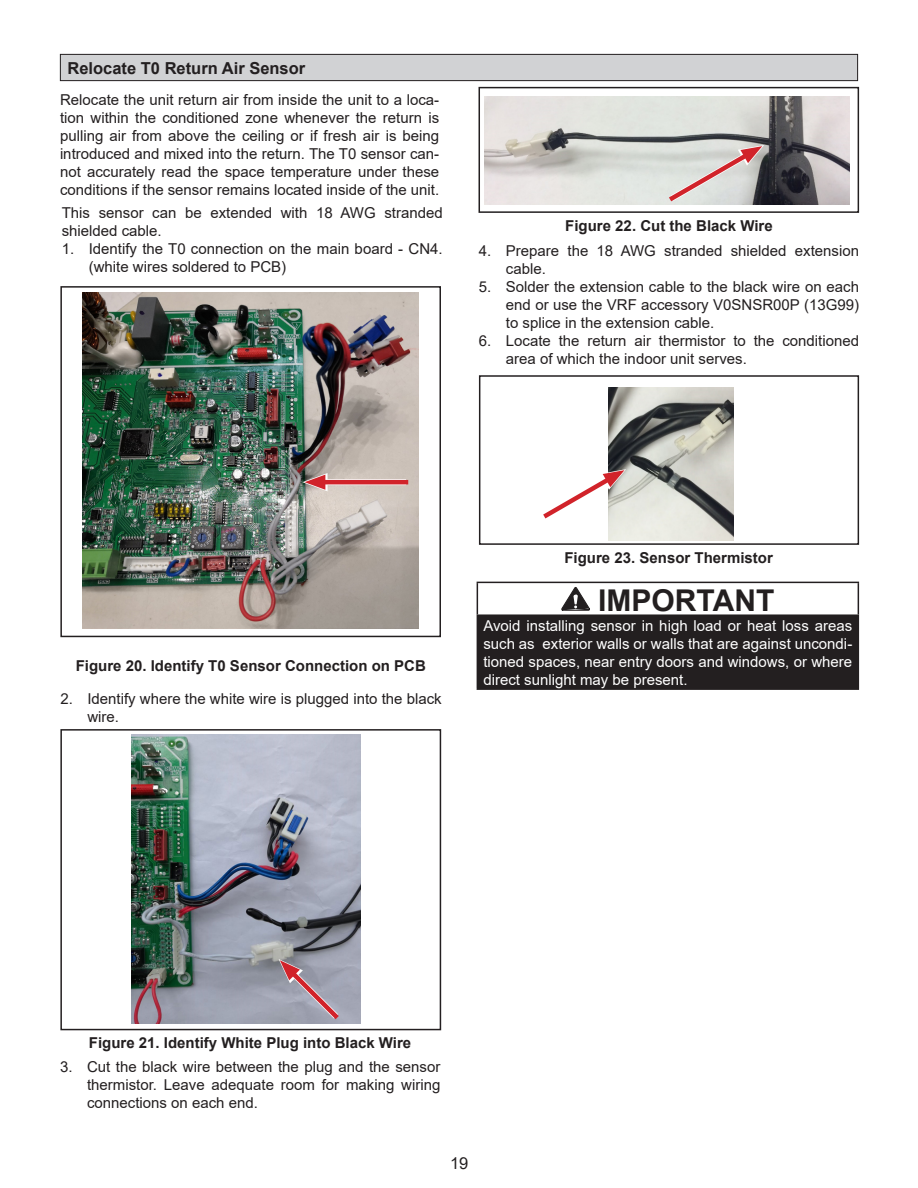
<style>
.page{position:relative;width:918px;height:1188px;background:#fff}
.page>*{position:absolute;margin:0;border:0;box-sizing:border-box;transform-origin:0 0}
.WARNING_20pt{font:700 30px "Arial";color:#231f20}
.t1{font:700 16.5px "Arial";color:#231f20}
.t2{font:16.5px "Arial";color:#231f20}
.t3{font:15px/18px "Arial";color:#231f20}
.t4{font:15px/18px "Arial";color:#fff;text-align:justify}
.Data_Cell_Left{font:700 15px "Arial";color:#231f20}
</style>
<div class="page">
<div style="left:60px;top:54px;width:798px;height:27px;background:#d1d2d4"></div>
<div style="left:60px;top:54px;width:798px;height:27px;border:1px solid #231f20"></div>
<div style="left:60px;top:286px;width:381px;height:351px;border:2px solid #231f20"></div>
<img style="left:485px;top:97px;width:364px;height:107px">
<svg style="left:664px;top:144px;width:100px;height:61px;background:#cec2bf"></svg>
<div style="left:60px;top:729px;width:381px;height:301px;border:2px solid #231f20"></div>
<div style="left:479px;top:87px;width:380px;height:126px;border:2px solid #231f20"></div>
<img style="left:609px;top:388px;width:125px;height:152px">
<svg style="left:543px;top:468px;width:83px;height:56px"></svg>
<div style="left:479px;top:375px;width:380px;height:170px;border:2px solid #231f20"></div>
<div style="left:477px;top:615px;width:381px;height:74px;background:#231f20"></div>
<hr style="left:477px;top:582px;width:382px;height:1px;background:#231f20">
<hr style="left:477px;top:583px;width:1px;height:31px;background:#231f20">
<hr style="left:858px;top:583px;width:1px;height:31px;background:#231f20">
<hr style="left:477px;top:614px;width:382px;height:2px;background:#231f20">
<hr style="left:858px;top:616px;width:1px;height:72px;background:#231f20">
<hr style="left:477px;top:688px;width:382px;height:2px;background:#231f20">
<svg style="left:561px;top:587px;width:29px;height:24px"></svg>
<img style="left:83px;top:292px;width:335px;height:337px">
<svg style="left:328px;top:479px;width:78px;height:6px"></svg>
<hr style="left:317px;top:480px;width:91px;height:4px;background:#d1232a">
<svg style="left:302px;top:473px;width:26px;height:18px"></svg>
<img style="left:132px;top:734px;width:229px;height:290px">
<svg style="left:279px;top:959px;width:66px;height:65px;background:#a697a4"></svg>
<p class="t1" style="left:67px;top:56px;width:239px">Relocate T0 Return Air Sensor</p>
<p class="t3" style="left:60px;top:90px;width:381px;text-align:justify">Relocate the unit return air from inside the unit to a loca&shy;tion within the conditioned zone whenever the return is pulling air from above the ceiling or if fresh air is being introduced and mixed into the return. The T0 sensor can&shy;not accurately read the space temperature under these conditions if the sensor remains located inside of the unit.</p>
<p class="t3" style="left:62px;top:204px;width:382px">This sensor can be extended with 18 AWG stranded shielded cable.</p>
<p class="t3" style="left:89px;top:240px;width:355px;text-indent:-27px">1. Identify the T0 connection on the main board - CN4. (white wires soldered to PCB)</p>
<p class="Data_Cell_Left" style="left:565px;top:215px;width:209px">Figure 22. Cut the Black Wire</p>
<p class="t3" style="left:506px;top:242px;width:355px;text-indent:-27px">4. Prepare the 18 AWG stranded shielded extension cable.</p>
<p class="t3" style="left:506px;top:278px;width:355px;text-align:justify;text-indent:-27px">5. Solder the extension cable to the black wire on each end or use the VRF accessory V0SNSR00P (13G99) to splice in the extension cable.</p>
<p class="t3" style="left:506px;top:332px;width:355px;text-indent:-27px">6. Locate the return air thermistor to the conditioned area of which the indoor unit serves.</p>
<p class="Data_Cell_Left" style="left:76px;top:655px;width:352px">Figure 20. Identify T0 Sensor Connection on PCB</p>
<p class="t3" style="left:87px;top:690px;width:356px;text-indent:-27px">2. Identify where the white wire is plugged into the black wire.</p>
<p class="Data_Cell_Left" style="left:564px;top:547px;width:210px">Figure 23. Sensor Thermistor</p>
<p class="WARNING_20pt" style="left:598px;top:579px;width:178px">IMPORTANT</p>
<p class="t4" style="left:483px;top:616px;width:371px">Avoid installing sensor in high load or heat loss areas such as exterior walls or walls that are against uncondi&shy;tioned spaces, near entry doors and windows, or where direct sunlight may be present.</p>
<p class="Data_Cell_Left" style="left:89px;top:1032px;width:324px">Figure 21. Identify White Plug into Black Wire</p>
<p class="t3" style="left:87px;top:1058px;width:355px;text-align:justify;text-indent:-27px">3. Cut the black wire between the plug and the sensor thermistor. Leave adequate room for making wiring connections on each end.</p>
<p class="t2" style="left:450px;top:1151px;width:20px">19</p>
</div>
